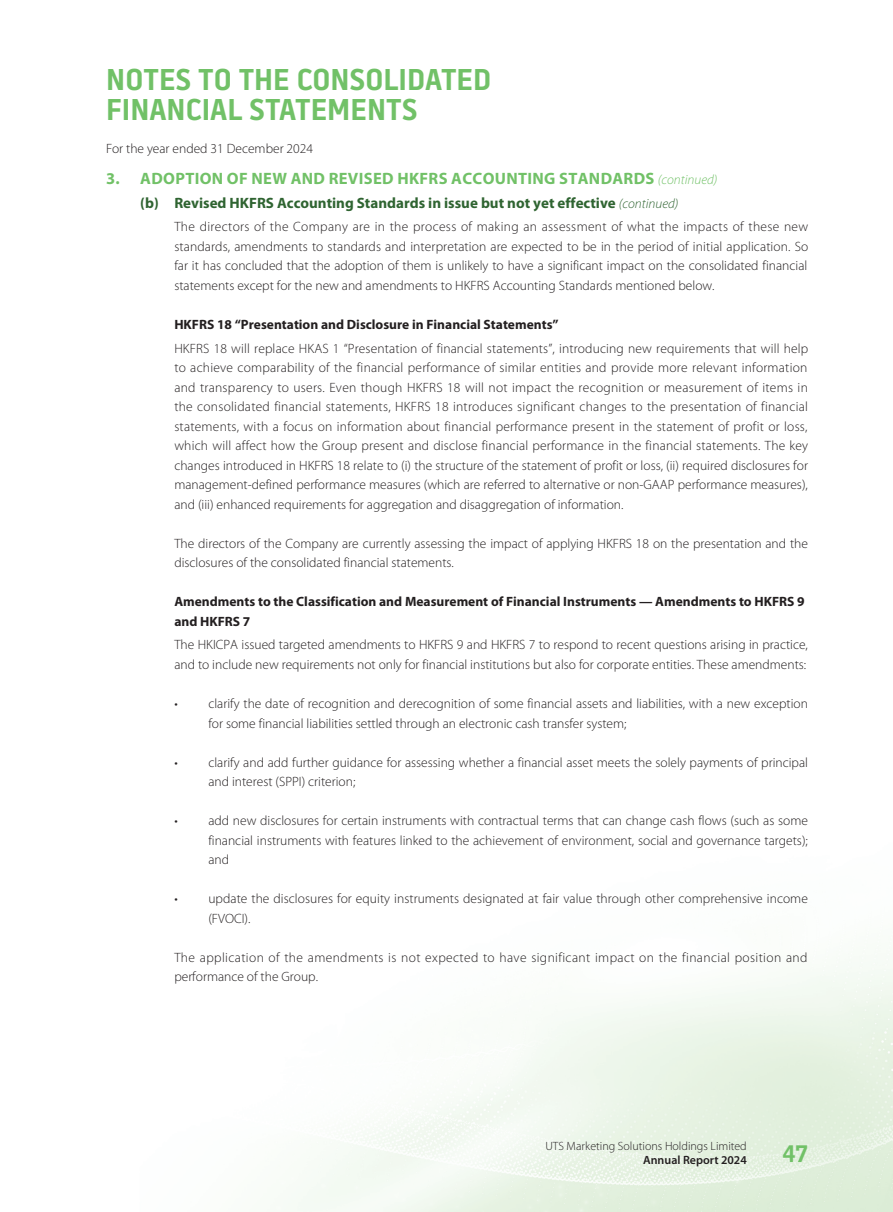
<style>
.page{position:relative;width:893px;height:1212px;background:#fff}
.page>*{position:absolute;margin:0;border:0;box-sizing:border-box;transform-origin:0 0}
.t1{font:700 30px/30px "Battersea";color:#71c167}
.t2{font:700 24px "Battersea";color:#71c167}
._01_H1{font:700 16.5px "Myriad Pro";letter-spacing:.02em;color:#71c167}
._02_H2{font:700 15px "Myriad Pro";color:#2f6431}
._00_txt{font:300 13.5px/19.5px "Myriad Pro";color:#231f20}
._03_H3{font:700 13.5px/19.5px "Myriad Pro";color:#231f20}
._00_txt-2{font:300 13.5px/19.5px "Myriad Pro";letter-spacing:.03em;color:#231f20}
.t3{font:300 12px "Myriad Pro";color:#231f20}
.t4{font:600 12px "Myriad Pro";color:#231f20}
.s1{font-weight:300;font-style:italic;font-size:13.5px}
</style>
<div class="page">
<img style="left:297px;top:963px;width:596px;height:249px">
<h1 class="t1" style="left:106px;top:64px;width:387px">NOTES TO THE CONSOLIDATED<br>FINANCIAL STATEMENTS</h1>
<p class="_00_txt" style="left:106px;top:138px;width:208px">For the year ended 31 December 2024</p>
<p class="_01_H1" style="left:106px;top:168px;width:613px">3. ADOPTION OF NEW AND REVISED HKFRS ACCOUNTING STANDARDS <span class="s1">(continued)</span></p>
<p class="_02_H2" style="left:140px;top:193px;width:540px">(b) Revised HKFRS Accounting Standards in issue but not yet effective <span class="s1">(continued)</span></p>
<p class="_00_txt" style="left:174px;top:217px;width:635px;text-align:justify">The directors of the Company are in the process of making an assessment of what the impacts of these new standards, amendments to standards and interpretation are expected to be in the period of initial application. So far it has concluded that the adoption of them is unlikely to have a significant impact on the consolidated financial statements except for the new and amendments to HKFRS Accounting Standards mentioned below.</p>
<p class="_03_H3" style="left:174px;top:314px;width:386px">HKFRS 18 “Presentation and Disclosure in Financial Statements”</p>
<p class="_00_txt" style="left:174px;top:338px;width:636px;text-align:justify">HKFRS 18 will replace HKAS 1 “Presentation of financial statements”, introducing new requirements that will help to achieve comparability of the financial performance of similar entities and provide more relevant information and transparency to users. Even though HKFRS 18 will not impact the recognition or measurement of items in the consolidated financial statements, HKFRS 18 introduces significant changes to the presentation of financial statements, with a focus on information about financial performance present in the statement of profit or loss, which will affect how the Group present and disclose financial performance in the financial statements. The key changes introduced in HKFRS 18 relate to (i) the structure of the statement of profit or loss, (ii) required disclosures for management-defined performance measures (which are referred to alternative or non-GAAP performance measures), and (iii) enhanced requirements for aggregation and disaggregation of information.</p>
<p class="_00_txt" style="left:174px;top:533px;width:635px">The directors of the Company are currently assessing the impact of applying HKFRS 18 on the presentation and the disclosures of the consolidated financial statements.</p>
<p class="_03_H3" style="left:174px;top:591px;width:632px">Amendments to the Classification and Measurement of Financial Instruments — Amendments to HKFRS 9 and HKFRS 7</p>
<p class="_00_txt" style="left:174px;top:635px;width:635px">The HKICPA issued targeted amendments to HKFRS 9 and HKFRS 7 to respond to recent questions arising in practice, and to include new requirements not only for financial institutions but also for corporate entities. These amendments:</p>
<p class="_00_txt" style="left:208px;top:694px;width:601px;text-indent:-34px">• clarify the date of recognition and derecognition of some financial assets and liabilities, with a new exception for some financial liabilities settled through an electronic cash transfer system;</p>
<p class="_00_txt" style="left:208px;top:752px;width:601px;text-indent:-34px">• clarify and add further guidance for assessing whether a financial asset meets the solely payments of principal and interest (SPPI) criterion;</p>
<p class="_00_txt" style="left:208px;top:811px;width:601px;text-align:justify;text-indent:-34px">• add new disclosures for certain instruments with contractual terms that can change cash flows (such as some financial instruments with features linked to the achievement of environment, social and governance targets); and</p>
<p class="_00_txt" style="left:208px;top:889px;width:601px;text-indent:-34px">• update the disclosures for equity instruments designated at fair value through other comprehensive income (FVOCI).</p>
<p class="_00_txt-2" style="left:174px;top:947px;width:635px">The application of the amendments is not expected to have significant impact on the financial position and performance of the Group.</p>
<p class="t3" style="left:545px;top:1139px;width:203px">UTS Marketing Solutions Holdings Limited</p>
<p class="t4" style="left:643px;top:1152px;width:105px">Annual Report 2024</p>
<h2 class="t2" style="left:782px;top:1139px;width:27px">47</h2>
</div>
